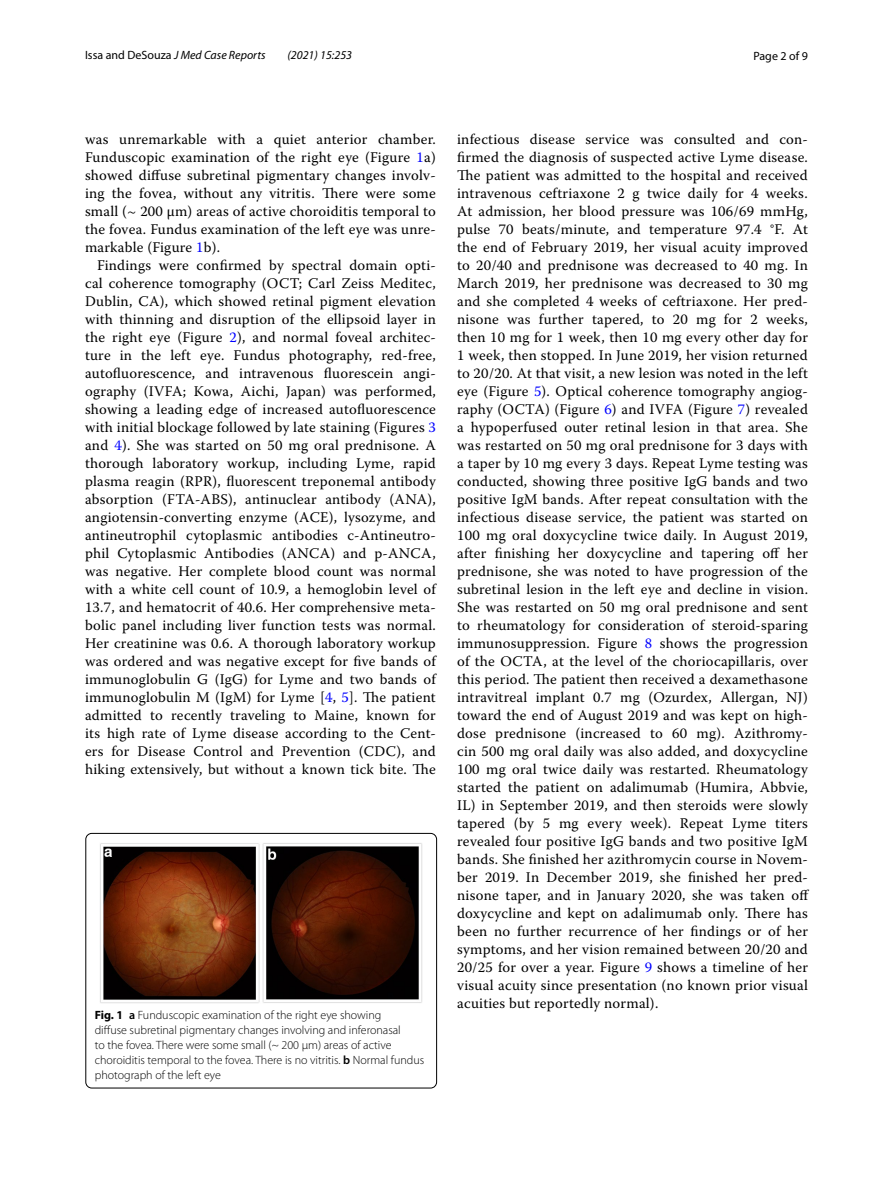
<style>
.page{position:relative;width:893px;height:1187px;background:#fff}
.page>*{position:absolute;margin:0;border:0;box-sizing:border-box;transform-origin:0 0}
.t1{font:14.7px/18px "Warnock Pro";letter-spacing:.015em;color:#000;text-align:justify}
.t2{font:300 12px/15px "Myriad Pro";color:#000}
.t3{font:italic 12px "Myriad Pro";color:#000}
.t4{font:12px "Myriad Pro";color:#000}
.s1{font-style:normal}
.s2{color:#00f}
.s3{font-weight:700}
.s4{font-weight:600}
</style>
<div class="page">
<img style="left:100px;top:843px;width:322px;height:160px">
<div style="left:86px;top:833px;width:351px;height:255px;border:1px solid #000;border-radius:6px"></div>
<p class="t3" style="left:85px;top:48px;width:182px"><span class="s1">Issa and DeSouza</span> J Med Case Reports</p>
<p class="t3" style="left:287px;top:48px;width:66px">(2021) 15:253</p>
<p class="t4" style="left:753px;top:48px;width:56px">Page 2 of 9</p>
<p class="t1" style="left:85px;top:130px;width:352px">was unremarkable with a quiet anterior chamber.<br>Funduscopic examination of the right eye (Figure <span class="s2">1</span>a) showed diffuse subretinal pigmentary changes involv&shy;ing the fovea, without any vitritis. There were some small (~ 200 μm) areas of active choroiditis temporal to the fovea. Fundus examination of the left eye was unre&shy;markable (Figure <span class="s2">1</span>b).</p>
<p class="t1" style="left:85px;top:256px;width:352px;text-indent:12px">Findings were confirmed by spectral domain opti&shy;cal coherence tomography (OCT; Carl Zeiss Meditec, Dublin, CA), which showed retinal pigment elevation with thinning and disruption of the ellipsoid layer in the right eye (Figure <span class="s2">2</span>), and normal foveal architec&shy;ture in the left eye. Fundus photography, red-free, autofluorescence, and intravenous fluorescein angi&shy;ography (IVFA; Kowa, Aichi, Japan) was performed, showing a leading edge of increased autofluorescence with initial blockage followed by late staining (Figures <span class="s2">3 </span>and <span class="s2">4</span>). She was started on 50 mg oral prednisone. A thorough laboratory workup, including Lyme, rapid plasma reagin (RPR), fluorescent treponemal antibody absorption (FTA-ABS), antinuclear antibody (ANA), angiotensin-converting enzyme (ACE), lysozyme, and antineutrophil cytoplasmic antibodies c-Antineutro&shy;phil Cytoplasmic Antibodies (ANCA) and p-ANCA, was negative. Her complete blood count was normal with a white cell count of 10.9, a hemoglobin level of 13.7, and hematocrit of 40.6. Her comprehensive meta&shy;bolic panel including liver function tests was normal.<br>Her creatinine was 0.6. A thorough laboratory workup was ordered and was negative except for five bands of immunoglobulin G (IgG) for Lyme and two bands of immunoglobulin M (IgM) for Lyme [<span class="s2">4</span>, <span class="s2">5</span>]. The patient admitted to recently traveling to Maine, known for its high rate of Lyme disease according to the Cent&shy;ers for Disease Control and Prevention (CDC), and hiking extensively, but without a known tick bite. The</p>
<p class="t2" style="left:95px;top:1007px;width:331px"><span class="s3">Fig. 1</span> <span class="s4">a</span> Funduscopic examination of the right eye showing<br>diffuse subretinal pigmentary changes involving and inferonasal<br>to the fovea. There were some small (~ 200 μm) areas of active choroiditis temporal to the fovea. There is no vitritis. <span class="s4">b</span> Normal fundus photograph of the left eye</p>
<p class="t1" style="left:457px;top:130px;width:353px">infectious disease service was consulted and con&shy;firmed the diagnosis of suspected active Lyme disease.<br>The patient was admitted to the hospital and received intravenous ceftriaxone 2 g twice daily for 4 weeks.<br>At admission, her blood pressure was 106/69 mmHg, pulse 70 beats/minute, and temperature 97.4 °F. At the end of February 2019, her visual acuity improved to 20/40 and prednisone was decreased to 40 mg. In March 2019, her prednisone was decreased to 30 mg and she completed 4 weeks of ceftriaxone. Her pred&shy;nisone was further tapered, to 20 mg for 2 weeks, then 10 mg for 1 week, then 10 mg every other day for 1 week, then stopped. In June 2019, her vision returned to 20/20. At that visit, a new lesion was noted in the left eye (Figure <span class="s2">5</span>). Optical coherence tomography angiog&shy;raphy (OCTA) (Figure <span class="s2">6</span>) and IVFA (Figure <span class="s2">7</span>) revealed a hypoperfused outer retinal lesion in that area. She was restarted on 50 mg oral prednisone for 3 days with a taper by 10 mg every 3 days. Repeat Lyme testing was conducted, showing three positive IgG bands and two positive IgM bands. After repeat consultation with the infectious disease service, the patient was started on 100 mg oral doxycycline twice daily. In August 2019, after finishing her doxycycline and tapering off her prednisone, she was noted to have progression of the subretinal lesion in the left eye and decline in vision.<br>She was restarted on 50 mg oral prednisone and sent to rheumatology for consideration of steroid-sparing immunosuppression. Figure <span class="s2">8</span> shows the progression of the OCTA, at the level of the choriocapillaris, over this period. The patient then received a dexamethasone intravitreal implant 0.7 mg (Ozurdex, Allergan, NJ) toward the end of August 2019 and was kept on high&shy;dose prednisone (increased to 60 mg). Azithromy&shy;cin 500 mg oral daily was also added, and doxycycline 100 mg oral twice daily was restarted. Rheumatology started the patient on adalimumab (Humira, Abbvie, IL) in September 2019, and then steroids were slowly tapered (by 5 mg every week). Repeat Lyme titers revealed four positive IgG bands and two positive IgM bands. She finished her azithromycin course in Novem&shy;ber 2019. In December 2019, she finished her pred&shy;nisone taper, and in January 2020, she was taken off doxycycline and kept on adalimumab only. There has been no further recurrence of her findings or of her symptoms, and her vision remained between 20/20 and 20/25 for over a year. Figure <span class="s2">9</span> shows a timeline of her visual acuity since presentation (no known prior visual acuities but reportedly normal).</p>
</div>
